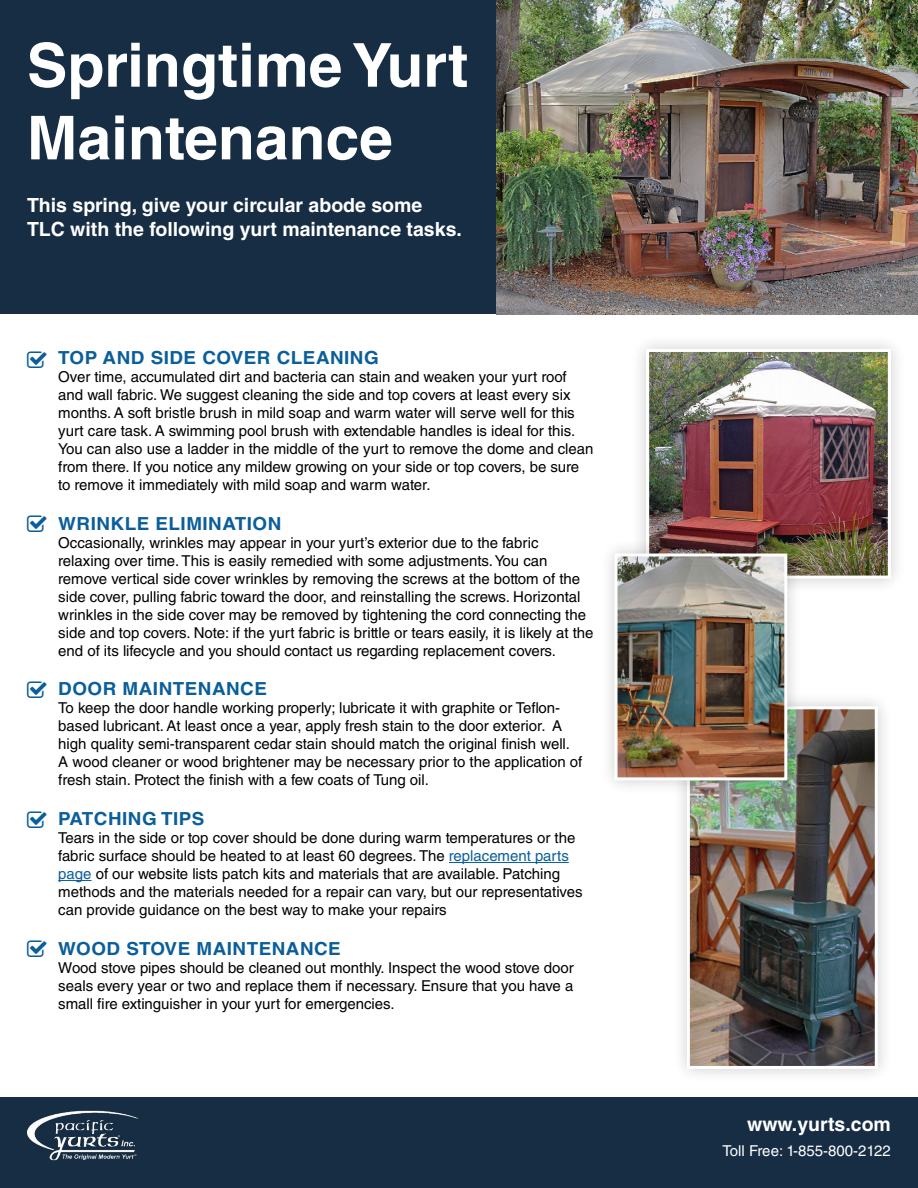
<style>
.page{position:relative;width:918px;height:1188px;background:#fff}
.page>*{position:absolute;margin:0;border:0;box-sizing:border-box;transform-origin:0 0}
.t1{font:700 60.6px/72.8px "Helvetica LT Std";color:#fff}
.t2{font:700 19.5px/23.4px "Helvetica LT Std";color:#fff}
.t3{font:700 18px "Helvetica LT Std";letter-spacing:.025em;color:#0a5e9a;scale:1.05 1}
.t4{font:15px/18px "Helvetica LT Std";color:#000}
.t5{font:15px "Helvetica LT Std";color:#fff}
.s1{color:#0a5e9a}
</style>
<div class="page">
<div style="left:0;top:0;width:918px;height:313px;background:#162d44"></div>
<div style="left:0;top:1097px;width:918px;height:91px;background:#162d44"></div>
<img style="left:27px;top:1110px;width:110px;height:50px">
<hr style="left:449px;top:862px;width:120px;height:1px;background:#0a5e9a">
<hr style="left:58px;top:880px;width:34px;height:1px;background:#0a5e9a">
<img style="left:497px;top:0;width:421px;height:314px">
<div style="left:671px;top:691px;width:222px;height:393px;background:#000;opacity:.2"></div>
<img style="left:691px;top:710px;width:183px;height:355px">
<div style="left:687px;top:706px;width:191px;height:363px;border:3px solid #fff"></div>
<div style="left:630px;top:333px;width:277px;height:261px;background:#000;opacity:.2"></div>
<img style="left:650px;top:353px;width:237px;height:222px">
<div style="left:646px;top:349px;width:245px;height:230px;border:3px solid #fff"></div>
<div style="left:599px;top:538px;width:204px;height:257px;background:#000;opacity:.2"></div>
<img style="left:619px;top:558px;width:164px;height:218px">
<div style="left:615px;top:554px;width:172px;height:226px;border:3px solid #fff"></div>
<h1 class="t1" style="left:27px;top:28px;width:443px">Springtime Yurt<br>Maintenance</h1>
<h2 class="t2" style="left:27px;top:193px;width:436px">This spring, give your circular abode some<br>TLC with the following yurt maintenance tasks.</h2>
<p class="t3" style="left:58px;top:347px;width:307px">TOP AND SIDE COVER CLEANING</p>
<p class="t4" style="left:58px;top:368px;width:537px">Over time, accumulated dirt and bacteria can stain and weaken your yurt roof and wall fabric. We suggest cleaning the side and top covers at least every six months. A soft bristle brush in mild soap and warm water will serve well for this yurt care task. A swimming pool brush with extendable handles is ideal for this.<br>You can also use a ladder in the middle of the yurt to remove the dome and clean from there. If you notice any mildew growing on your side or top covers, be sure to remove it immediately with mild soap and warm water.</p>
<p class="t3" style="left:58px;top:513px;width:214px">WRINKLE ELIMINATION</p>
<p class="t4" style="left:58px;top:534px;width:537px">Occasionally, wrinkles may appear in your yurt’s exterior due to the fabric relaxing over time. This is easily remedied with some adjustments. You can remove vertical side cover wrinkles by removing the screws at the bottom of the side cover, pulling fabric toward the door, and reinstalling the screws. Horizontal wrinkles in the side cover may be removed by tightening the cord connecting the side and top covers. Note: if the yurt fabric is brittle or tears easily, it is likely at the end of its lifecycle and you should contact us regarding replacement covers.</p>
<p class="t3" style="left:58px;top:678px;width:200px">DOOR MAINTENANCE</p>
<p class="t4" style="left:58px;top:699px;width:526px">To keep the door handle working properly; lubricate it with graphite or Teflon&shy;based lubricant. At least once a year, apply fresh stain to the door exterior. A high quality semi-transparent cedar stain should match the original finish well.<br>A wood cleaner or wood brightener may be necessary prior to the application of fresh stain. Protect the finish with a few coats of Tung oil.</p>
<p class="t3" style="left:58px;top:808px;width:141px">PATCHING TIPS</p>
<p class="t4" style="left:58px;top:829px;width:526px">Tears in the side or top cover should be done during warm temperatures or the fabric surface should be heated to at least 60 degrees. The <span class="s1">replacement parts page</span> of our website lists patch kits and materials that are available. Patching methods and the materials needed for a repair can vary, but our representatives can provide guidance on the best way to make your repairs</p>
<p class="t3" style="left:58px;top:937px;width:271px">WOOD STOVE MAINTENANCE</p>
<p class="t4" style="left:58px;top:958px;width:517px;text-align:justify">Wood stove pipes should be cleaned out monthly. Inspect the wood stove door seals every year or two and replace them if necessary. Ensure that you have a small fire extinguisher in your yurt for emergencies.</p>
<h2 class="t2" style="left:747px;top:1112px;width:145px">www.yurts.com</h2>
<p class="t5" style="left:723px;top:1142px;width:170px">Toll Free: 1-855-800-2122</p>
</div>
